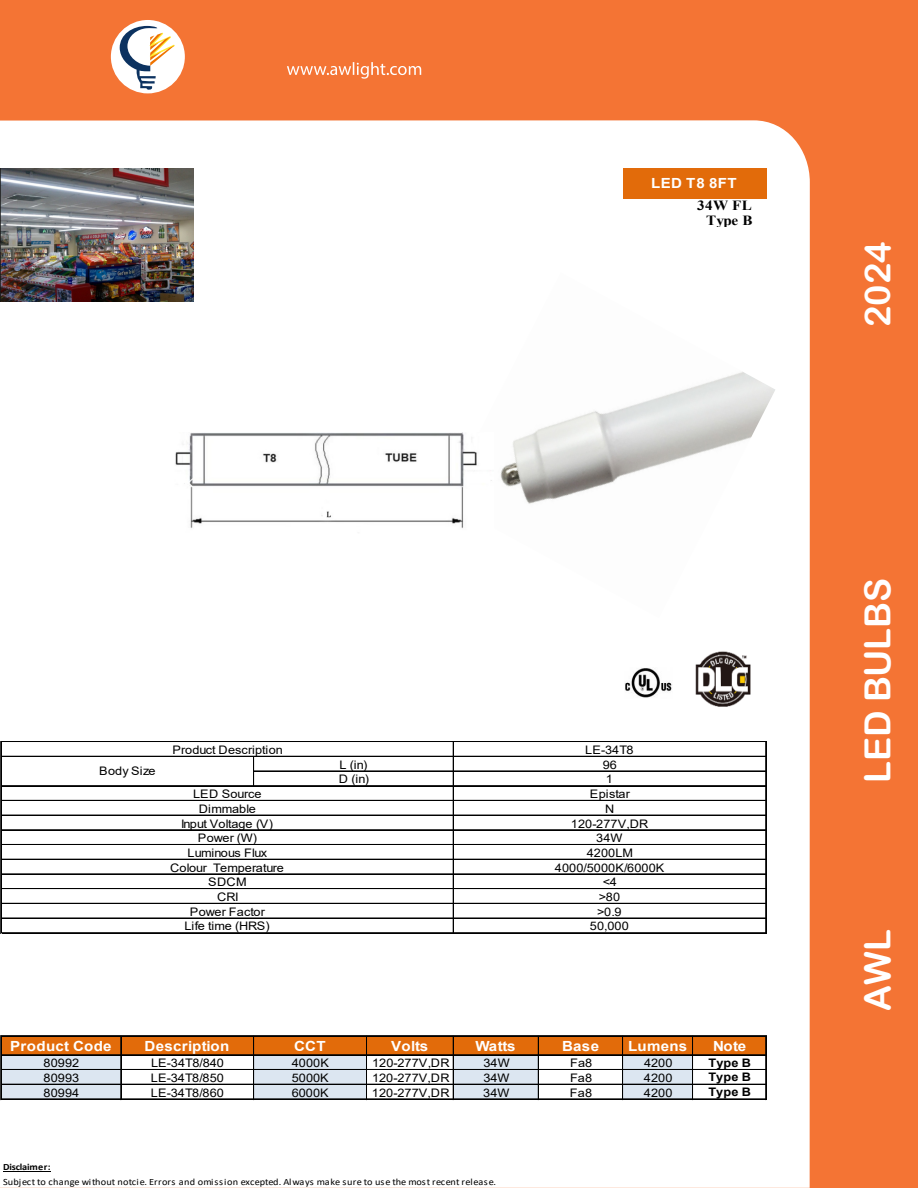
<style>
.page{position:relative;width:918px;height:1188px;background:#fff}
.page>*{position:absolute;margin:0;border:0;box-sizing:border-box;transform-origin:0 0}
.t1{font:36px "Arial Rounded MT Bold";color:#fff}
.t2{font:700 13.95px "Arial";letter-spacing:.02em;color:#fff;scale:1.08 1}
.t3{font:700 13.95px/14.7px "Times New Roman";letter-spacing:.02em;color:#000;text-align:right;scale:1.08 1}
.t4{font:11.7px "Arial";letter-spacing:.005em;color:#000;scale:1.08 1}
.t5{font:11.7px "Arial";letter-spacing:-.025em;color:#000;scale:1.08 1}
.t6{font:11.7px "Arial";letter-spacing:-.02em;color:#000;scale:1.08 1}
.t7{font:700 11.7px "Arial";letter-spacing:.015em;color:#000;scale:1.08 1}
.t8{font:9.6px "Calibri";letter-spacing:.015em;color:#000;scale:1.08 1}
.t9{font:700 9.6px "Calibri";letter-spacing:-.015em;color:#000;scale:1.08 1}
</style>
<div class="page">
<div style="left:1px;top:0;width:917px;height:1188px;background:#f47434"></div>
<div style="left:111px;top:20px;width:74px;height:73px;background:#fff;border-radius:50%"></div>
<svg style="left:120px;top:26px;width:55px;height:64px"></svg>
<div style="left:0;top:120px;width:810px;height:1068px;background:#fff"></div>
<svg style="left:287px;top:62px;width:134px;height:17px"></svg>
<div style="left:623px;top:169px;width:143px;height:29px;background:#e26b0a"></div>
<div style="left:2px;top:1036px;width:764px;height:19px;background:#e26b0a"></div>
<div style="left:2px;top:1055px;width:120px;height:45px;background:#dce6f1"></div>
<div style="left:254px;top:1055px;width:113px;height:45px;background:#dce6f1"></div>
<div style="left:453px;top:1055px;width:86px;height:45px;background:#dce6f1"></div>
<div style="left:623px;top:1055px;width:70px;height:45px;background:#dce6f1"></div>
<div style="left:2px;top:1099px;width:691px;height:59px;background:#fff"></div>
<div style="left:121px;top:1158px;width:572px;height:15px;background:#fff"></div>
<hr style="left:3px;top:1171px;width:48px;height:1px;background:#000">
<hr style="left:1px;top:742px;width:1px;height:191px;background:#000">
<svg style="left:253px;top:757px;width:2px;height:28px"></svg>
<hr style="left:453px;top:742px;width:1px;height:191px;background:#000">
<hr style="left:765px;top:742px;width:1px;height:191px;background:#000">
<hr style="left:766px;top:742px;width:1px;height:191px;background:#000">
<hr style="left:1px;top:1036px;width:1px;height:64px;background:#000">
<hr style="left:453px;top:1036px;width:1px;height:64px;background:#000">
<hr style="left:765px;top:1036px;width:1px;height:64px;background:#000">
<hr style="left:766px;top:1036px;width:1px;height:64px;background:#000">
<hr style="left:253px;top:1036px;width:1px;height:64px;background:#000">
<hr style="left:254px;top:1036px;width:1px;height:64px;background:#000">
<hr style="left:121px;top:1036px;width:1px;height:64px;background:#000">
<hr style="left:366px;top:1036px;width:1px;height:64px;background:#000">
<hr style="left:367px;top:1036px;width:1px;height:64px;background:#000">
<hr style="left:538px;top:1036px;width:1px;height:64px;background:#000">
<hr style="left:622px;top:1036px;width:1px;height:64px;background:#000">
<hr style="left:623px;top:1036px;width:1px;height:64px;background:#000">
<hr style="left:692px;top:1036px;width:1px;height:64px;background:#000">
<hr style="left:693px;top:1036px;width:1px;height:64px;background:#000">
<hr style="left:2px;top:741px;width:764px;height:1px;background:#000">
<hr style="left:2px;top:742px;width:764px;height:1px;background:#000">
<hr style="left:2px;top:756px;width:764px;height:1px;background:#000">
<hr style="left:254px;top:771px;width:512px;height:1px;background:#000">
<hr style="left:2px;top:785px;width:764px;height:1px;background:#000">
<hr style="left:2px;top:786px;width:764px;height:1px;background:#000">
<hr style="left:2px;top:800px;width:764px;height:1px;background:#000">
<hr style="left:2px;top:815px;width:764px;height:1px;background:#000">
<hr style="left:2px;top:829px;width:764px;height:1px;background:#000">
<hr style="left:2px;top:830px;width:764px;height:1px;background:#000">
<hr style="left:2px;top:844px;width:764px;height:1px;background:#000">
<hr style="left:2px;top:859px;width:764px;height:1px;background:#000">
<hr style="left:2px;top:874px;width:764px;height:1px;background:#000">
<hr style="left:2px;top:888px;width:764px;height:1px;background:#000">
<hr style="left:2px;top:889px;width:764px;height:1px;background:#000">
<hr style="left:2px;top:903px;width:764px;height:1px;background:#000">
<hr style="left:2px;top:918px;width:764px;height:1px;background:#000">
<hr style="left:2px;top:932px;width:764px;height:1px;background:#000">
<hr style="left:2px;top:933px;width:764px;height:1px;background:#000">
<hr style="left:2px;top:1035px;width:764px;height:1px;background:#000">
<hr style="left:2px;top:1036px;width:764px;height:1px;background:#000">
<hr style="left:2px;top:1054px;width:764px;height:1px;background:#000">
<hr style="left:2px;top:1055px;width:764px;height:1px;background:#000">
<hr style="left:2px;top:1069px;width:764px;height:1px;background:#000">
<hr style="left:2px;top:1084px;width:764px;height:1px;background:#000">
<hr style="left:2px;top:1099px;width:764px;height:1px;background:#000">
<img style="left:625px;top:668px;width:48px;height:30px">
<img style="left:694px;top:642px;width:59px;height:71px">
<img style="left:444px;top:273px;width:331px;height:345px">
<img style="left:175px;top:432px;width:318px;height:102px">
<img style="left:0;top:168px;width:193px;height:134px">
<p class="t2" style="left:651px;top:173px;width:81px">LED T8 8FT</p>
<p class="t3" style="left:697px;top:197px;width:53px">34W FL<br>Type B</p>
<p class="t4" style="left:99px;top:763px;width:54px">Body Size</p>
<p class="t4" style="left:172px;top:742px;width:104px">Product Description</p>
<p class="t4" style="left:585px;top:742px;width:46px">LE-34T8</p>
<p class="t4" style="left:339px;top:757px;width:28px">L (in)</p>
<p class="t4" style="left:603px;top:757px;width:15px">96</p>
<p class="t4" style="left:339px;top:771px;width:30px">D (in)</p>
<p class="t4" style="left:606px;top:771px;width:8px">1</p>
<p class="t4" style="left:193px;top:786px;width:65px">LED Source</p>
<p class="t4" style="left:590px;top:786px;width:39px">Epistar</p>
<p class="t4" style="left:199px;top:801px;width:54px">Dimmable</p>
<p class="t4" style="left:605px;top:801px;width:10px">N</p>
<p class="t4" style="left:181px;top:815px;width:86px">Input Voltage (V)</p>
<p class="t4" style="left:571px;top:815px;width:73px">120-277V,DR</p>
<p class="t4" style="left:198px;top:830px;width:56px">Power (W)</p>
<p class="t4" style="left:596px;top:830px;width:26px">34W</p>
<p class="t5" style="left:188px;top:845px;width:75px">Luminous Flux</p>
<p class="t4" style="left:587px;top:845px;width:44px">4200LM</p>
<p class="t6" style="left:170px;top:860px;width:107px">Colour Temperature</p>
<p class="t4" style="left:555px;top:860px;width:103px">4000/5000K/6000K</p>
<p class="t4" style="left:208px;top:874px;width:37px">SDCM</p>
<p class="t4" style="left:603px;top:874px;width:15px">&lt;4</p>
<p class="t4" style="left:217px;top:889px;width:22px">CRI</p>
<p class="t4" style="left:599px;top:889px;width:21px">&gt;80</p>
<p class="t4" style="left:190px;top:904px;width:71px">Power Factor</p>
<p class="t4" style="left:597px;top:904px;width:24px">&gt;0.9</p>
<p class="t5" style="left:184px;top:918px;width:81px">Life time (HRS)</p>
<p class="t4" style="left:590px;top:918px;width:37px">50,000</p>
<p class="t2" style="left:10px;top:1036px;width:95px">Product Code</p>
<p class="t2" style="left:145px;top:1036px;width:80px">Description</p>
<p class="t2" style="left:294px;top:1036px;width:31px">CCT</p>
<p class="t2" style="left:391px;top:1036px;width:36px">Volts</p>
<p class="t2" style="left:475px;top:1036px;width:39px">Watts</p>
<p class="t2" style="left:562px;top:1036px;width:36px">Base</p>
<p class="t2" style="left:628px;top:1036px;width:56px">Lumens</p>
<p class="t2" style="left:713px;top:1036px;width:32px">Note</p>
<p class="t4" style="left:44px;top:1055px;width:35px">80992</p>
<p class="t4" style="left:151px;top:1055px;width:69px">LE-34T8/840</p>
<p class="t4" style="left:292px;top:1055px;width:36px">4000K</p>
<p class="t4" style="left:372px;top:1055px;width:73px">120-277V,DR</p>
<p class="t4" style="left:483px;top:1055px;width:26px">34W</p>
<p class="t4" style="left:570px;top:1055px;width:22px">Fa8</p>
<p class="t4" style="left:644px;top:1055px;width:28px">4200</p>
<p class="t7" style="left:708px;top:1054px;width:41px">Type B</p>
<p class="t4" style="left:44px;top:1070px;width:35px">80993</p>
<p class="t4" style="left:151px;top:1070px;width:69px">LE-34T8/850</p>
<p class="t4" style="left:292px;top:1070px;width:36px">5000K</p>
<p class="t4" style="left:372px;top:1070px;width:73px">120-277V,DR</p>
<p class="t4" style="left:483px;top:1070px;width:26px">34W</p>
<p class="t4" style="left:570px;top:1070px;width:22px">Fa8</p>
<p class="t4" style="left:644px;top:1070px;width:28px">4200</p>
<p class="t7" style="left:708px;top:1069px;width:41px">Type B</p>
<p class="t4" style="left:44px;top:1084px;width:35px">80994</p>
<p class="t4" style="left:151px;top:1084px;width:69px">LE-34T8/860</p>
<p class="t4" style="left:292px;top:1084px;width:36px">6000K</p>
<p class="t4" style="left:372px;top:1084px;width:73px">120-277V,DR</p>
<p class="t4" style="left:483px;top:1084px;width:26px">34W</p>
<p class="t4" style="left:570px;top:1084px;width:22px">Fa8</p>
<p class="t4" style="left:644px;top:1084px;width:28px">4200</p>
<p class="t7" style="left:708px;top:1084px;width:41px">Type B</p>
<p class="t9" style="left:3px;top:1160px;width:45px">Disclaimer:</p>
<p class="t8" style="left:3px;top:1175px;width:458px">Subject to change without notcie. Errors and omission excepted. Always make sure to use the most recent release.</p>
<h1 class="t1" style="left:856px;top:327px;width:87px;rotate:-90deg">2024</h1>
<h1 class="t1" style="left:856px;top:783px;width:206px;rotate:-90deg">LED BULBS</h1>
<h1 class="t1" style="left:856px;top:1011px;width:83px;rotate:-90deg">AWL</h1>
</div>
